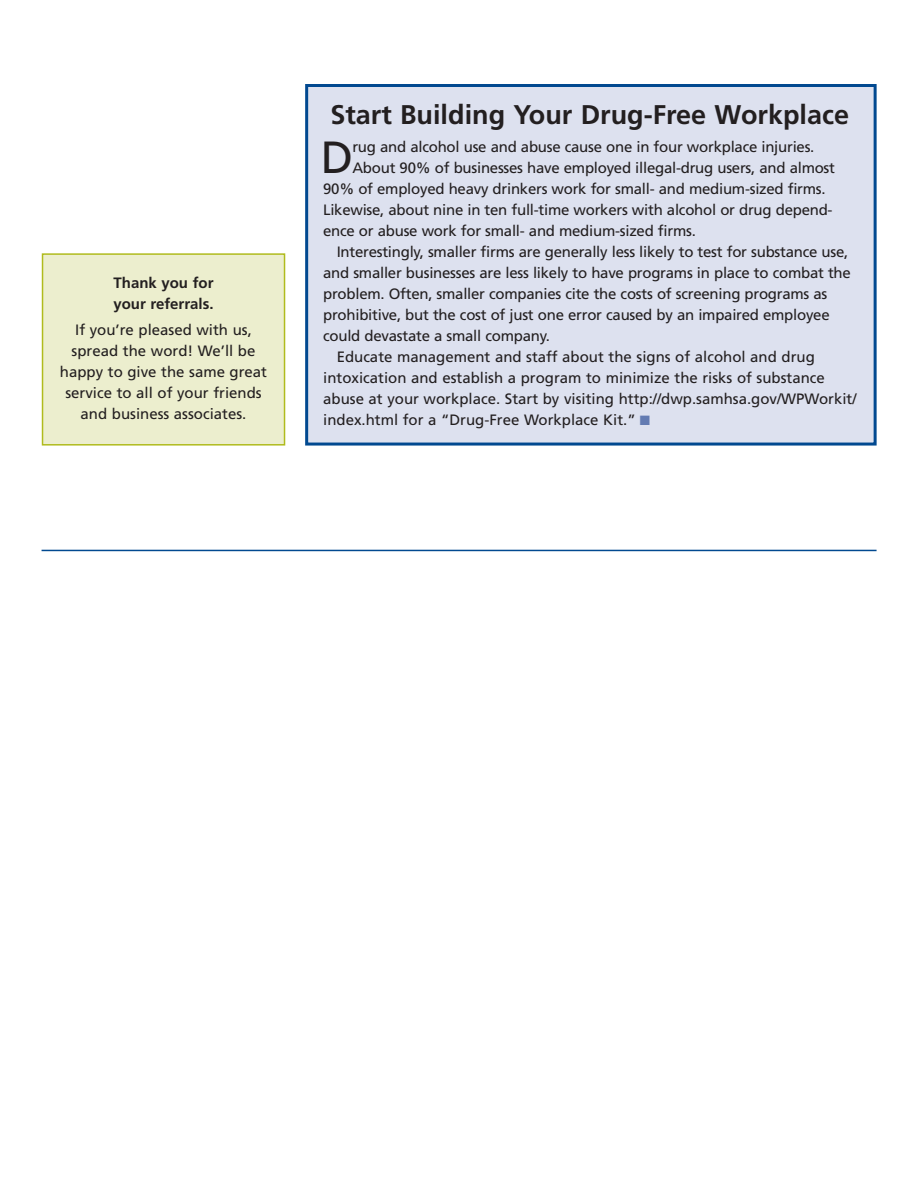
<style>
.page{position:relative;width:918px;height:1188px;background:#fff}
.page>*{position:absolute;margin:0;border:0;box-sizing:border-box;transform-origin:0 0}
.t1{font:45px "Frutiger";color:#231f20}
.t2{font:700 27px "Frutiger";color:#231f20}
.t3{font:15px/21px "Frutiger";letter-spacing:-.015em;color:#231f20;text-align:center}
.t4{font:700 15px/21px "Frutiger";color:#231f20}
.s1{color:#637bb2}
</style>
<div class="page">
<hr style="left:42px;top:550px;width:835px;height:1px;background:#014990">
<div style="left:43px;top:254px;width:242px;height:191px;background:#eceece"></div>
<div style="left:42px;top:253px;width:243px;height:193px;border:2px solid #b0bb1d"></div>
<div style="left:307px;top:86px;width:568px;height:358px;background:#dde1ef"></div>
<div style="left:305px;top:84px;width:572px;height:362px;border:3px solid #014990"></div>
<p class="t4" style="left:113px;top:273px;width:102px">Thank you for your referrals.</p>
<p class="t3" style="left:60px;top:321px;width:209px">If you’re pleased with us, spread the word! We’ll be happy to give the same great service to all of your friends and business associates.</p>
<h2 class="t2" style="left:330px;top:104px;width:520px">Start Building Your Drug-Free Workplace</h2>
<h1 class="t1" style="left:321px;top:139px;width:34px">D</h1>
<p class="t3" style="left:352px;top:137px;width:464px">rug and alcohol use and abuse cause one in four workplace injuries.</p>
<p class="t3" style="left:352px;top:158px;width:484px">About 90% of businesses have employed illegal-drug users, and almost</p>
<p class="t3" style="left:323px;top:179px;width:504px">90% of employed heavy drinkers work for small- and medium-sized firms.</p>
<p class="t3" style="left:323px;top:200px;width:511px">Likewise, about nine in ten full-time workers with alcohol or drug depend-</p>
<p class="t3" style="left:323px;top:221px;width:374px">ence or abuse work for small- and medium-sized firms.</p>
<p class="t3" style="left:337px;top:242px;width:513px">Interestingly, smaller firms are generally less likely to test for substance use,</p>
<p class="t3" style="left:323px;top:263px;width:529px">and smaller businesses are less likely to have programs in place to combat the</p>
<p class="t3" style="left:323px;top:284px;width:506px">problem. Often, smaller companies cite the costs of screening programs as</p>
<p class="t3" style="left:323px;top:305px;width:508px">prohibitive, but the cost of just one error caused by an impaired employee</p>
<p class="t3" style="left:323px;top:326px;width:228px">could devastate a small company.</p>
<p class="t3" style="left:337px;top:347px;width:480px">Educate management and staff about the signs of alcohol and drug</p>
<p class="t3" style="left:323px;top:368px;width:503px">intoxication and establish a program to minimize the risks of substance</p>
<p class="t3" style="left:323px;top:389px;width:535px">abuse at your workplace. Start by visiting http://dwp.samhsa.gov/WPWorkit/</p>
<p class="t3" style="left:323px;top:410px;width:328px">index.html for a “Drug-Free Workplace Kit.” <span class="s1">■</span></p>
</div>
